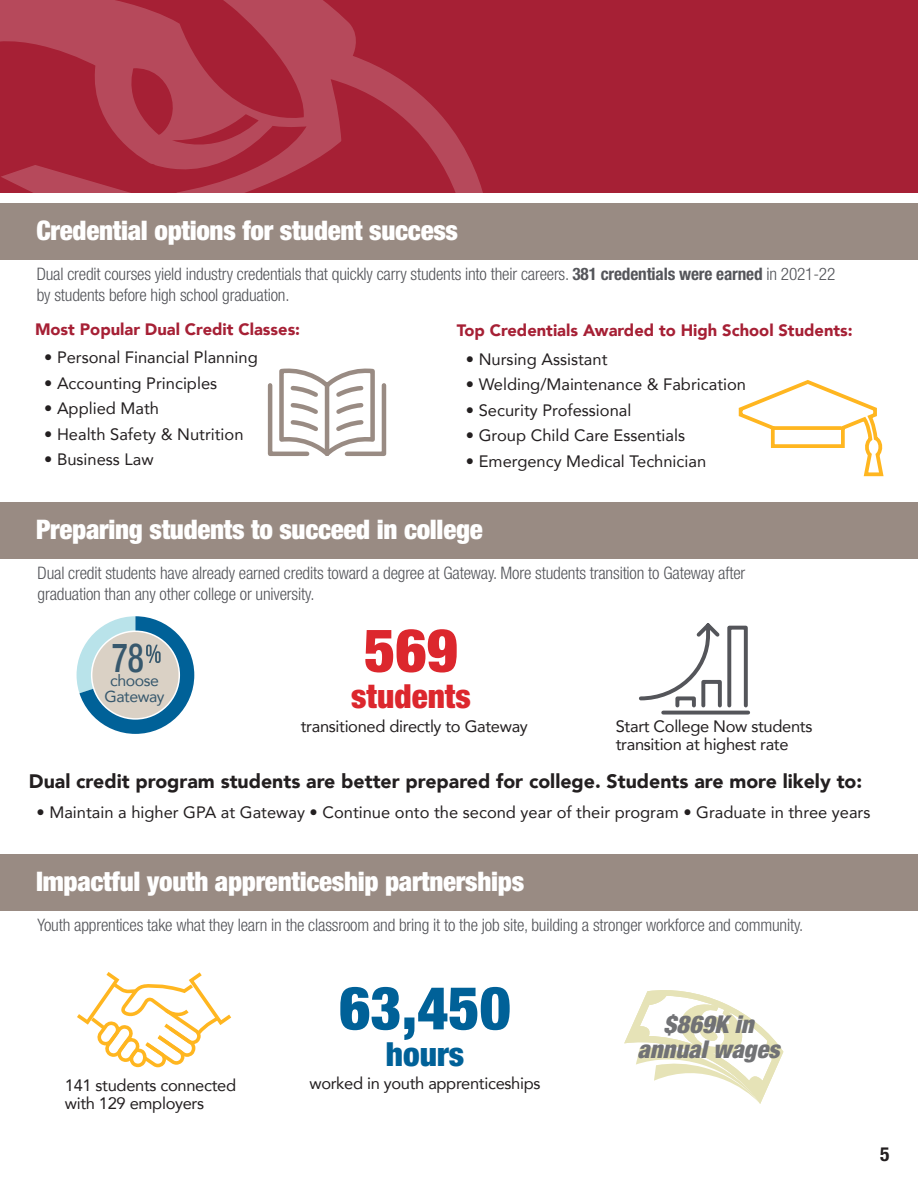
<style>
.page{position:relative;width:918px;height:1188px;background:#fff}
.page>*{position:absolute;margin:0;border:0;box-sizing:border-box;transform-origin:0 0}
.t1{font:900 condensed 60px "Helvetica Neue LT Std";color:#006198}
.t2{font:900 condensed 60px "Helvetica Neue LT Std";color:#dc272d}
.t3{font:500 condensed 40.35px "Helvetica Neue LT Std";color:#37586d;scale:.83 1}
.t4{font:900 condensed 33.3px "Helvetica Neue LT Std";color:#dc272d}
.t5{font:900 condensed 33.3px "Helvetica Neue LT Std";color:#006198}
.t6{font:900 condensed 27px "Helvetica Neue LT Std";letter-spacing:-.01em;color:#fff}
.t7{font:italic 900 condensed 24.6px "Helvetica Neue LT Std";color:#717275}
.t8{font:900 19.5px "Avenir";color:#231f20}
.t9{font:700 condensed 19.5px "Helvetica Neue LT Std";color:#231f20}
.t10{font:300 condensed 17.25px "Helvetica Neue LT Std";letter-spacing:-.01em;color:#54555a}
.t11{font:16.5px "Avenir";color:#231f20}
.t12{font:16.5px "Avenir";letter-spacing:-.02em;color:#231f20}
.t13{font:900 16.5px "Avenir";color:#a62035}
.t14{font:15.9px "Avenir";letter-spacing:-.03em;color:#37586d}
.s1{font-weight:700}
.s2{font-style:inherit}
</style>
<div class="page">
<div style="left:0;top:0;width:918px;height:193px;background:#a62035"></div>
<div style="left:0;top:203px;width:918px;height:57px;background:#998b83"></div>
<svg style="left:639px;top:623px;width:111px;height:92px"></svg>
<svg style="left:267px;top:368px;width:120px;height:88px"></svg>
<svg style="left:76px;top:616px;width:119px;height:118px"></svg>
<svg style="left:624px;top:990px;width:159px;height:114px"></svg>
<svg style="left:738px;top:380px;width:146px;height:97px"></svg>
<svg style="left:772px;top:426px;width:69px;height:4px"></svg>
<div style="left:0;top:502px;width:918px;height:57px;background:#998b83"></div>
<div style="left:0;top:854px;width:918px;height:57px;background:#998b83"></div>
<svg style="left:77px;top:972px;width:154px;height:95px"></svg>
<div style="left:113px;top:642px;width:32px;height:31px;background:#dad1c5"></div>
<svg style="left:0;top:0;width:483px;height:193px"></svg>
<p class="t6" style="left:36px;top:213px;width:423px">Credential options for student success</p>
<p class="t10" style="left:37px;top:264px;width:800px">Dual credit courses yield industry credentials that quickly carry students into their careers. <span class="s1">381 credentials were earned</span> in 2021-22</p>
<p class="t10" style="left:37px;top:285px;width:254px">by students before high school graduation.</p>
<p class="t13" style="left:35px;top:315px;width:267px">Most Popular Dual Credit Classes:</p>
<p class="t11" style="left:44px;top:344px;width:215px"><span class="s2">•</span> Personal Financial Planning</p>
<p class="t11" style="left:44px;top:370px;width:175px"><span class="s2">•</span> Accounting Principles</p>
<p class="t11" style="left:44px;top:395px;width:116px"><span class="s2">•</span> Applied Math</p>
<p class="t11" style="left:44px;top:421px;width:201px"><span class="s2">•</span> Health Safety &amp; Nutrition</p>
<p class="t11" style="left:44px;top:446px;width:111px"><span class="s2">•</span> Business Law</p>
<p class="t13" style="left:457px;top:317px;width:397px">Top Credentials Awarded to High School Students:</p>
<p class="t11" style="left:466px;top:346px;width:143px"><span class="s2">•</span> Nursing Assistant</p>
<p class="t11" style="left:466px;top:372px;width:282px"><span class="s2">•</span> Welding/Maintenance &amp; Fabrication</p>
<p class="t11" style="left:466px;top:397px;width:167px"><span class="s2">•</span> Security Professional</p>
<p class="t11" style="left:466px;top:423px;width:221px"><span class="s2">•</span> Group Child Care Essentials</p>
<p class="t11" style="left:466px;top:448px;width:242px"><span class="s2">•</span> Emergency Medical Technician</p>
<p class="t6" style="left:36px;top:512px;width:448px">Preparing students to succeed in college</p>
<p class="t10" style="left:38px;top:563px;width:709px">Dual credit students have already earned credits toward a degree at Gateway. More students transition to Gateway after</p>
<p class="t10" style="left:38px;top:584px;width:278px">graduation than any other college or university.</p>
<p class="t3" style="left:112px;top:634px;width:40px">78</p>
<p class="t14" style="left:110px;top:668px;width:50px">choose</p>
<p class="t14" style="left:105px;top:684px;width:62px">Gateway</p>
<p class="t2" style="left:364px;top:613px;width:95px">569</p>
<p class="t4" style="left:351px;top:676px;width:121px">students</p>
<p class="t12" style="left:301px;top:713px;width:229px">transitioned directly to Gateway</p>
<p class="t12" style="left:616px;top:713px;width:198px">Start College Now students</p>
<p class="t12" style="left:616px;top:731px;width:174px">transition at highest rate</p>
<p class="t8" style="left:29px;top:764px;width:835px">Dual credit program students are better prepared for college. Students are more likely to:</p>
<p class="t11" style="left:37px;top:799px;width:835px">• Maintain a higher GPA at Gateway • Continue onto the second year of their program • Graduate in three years</p>
<p class="t6" style="left:36px;top:864px;width:490px">Impactful youth apprenticeship partnerships</p>
<p class="t10" style="left:38px;top:915px;width:767px">Youth apprentices take what they learn in the classroom and bring it to the job site, building a stronger workforce and community.</p>
<p class="t12" style="left:65px;top:1072px;width:173px">141 students connected</p>
<p class="t12" style="left:65px;top:1090px;width:141px">with 129 employers</p>
<p class="t1" style="left:339px;top:971px;width:173px">63,450</p>
<p class="t5" style="left:386px;top:1034px;width:80px">hours</p>
<p class="t12" style="left:309px;top:1070px;width:233px">worked in youth apprenticeships</p>
<p class="t7" style="left:663px;top:1009px;width:92px">$869K in</p>
<p class="t7" style="left:638px;top:1034px;width:144px">annual wages</p>
<p class="t9" style="left:880px;top:1142px;width:11px">5</p>
</div>
